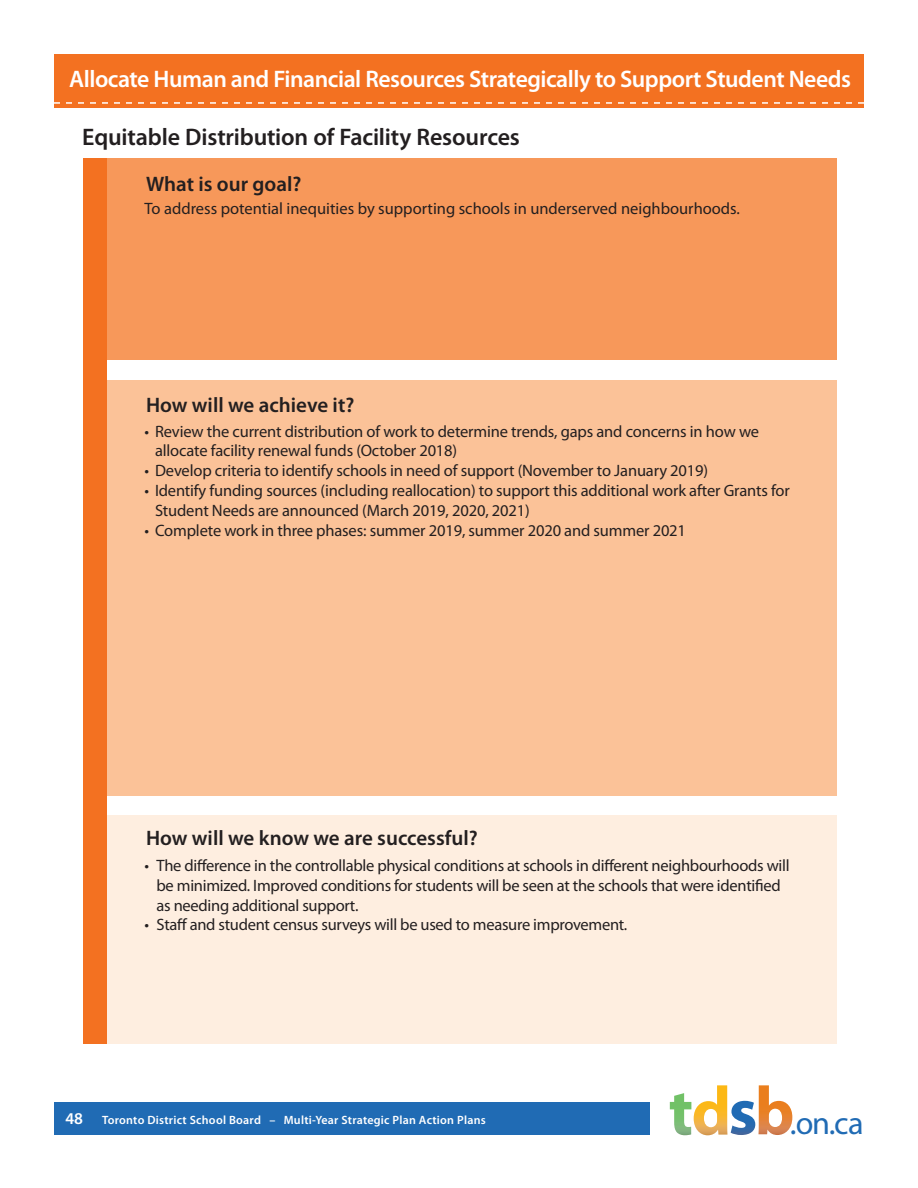
<style>
.page{position:relative;width:918px;height:1188px;background:#fff}
.page>*{position:absolute;margin:0;border:0;box-sizing:border-box;transform-origin:0 0}
.t1{font:32.25px "Myriad Pro";color:#206bb4}
.t2{font:600 24px "Myriad Pro";letter-spacing:-.02em;color:#fff}
.t3{font:600 24px "Myriad Pro";letter-spacing:-.01em;color:#231f20}
.t4{font:600 21px "Myriad Pro";color:#231f20}
.t5{font:16.5px/19.8px "Myriad Pro";letter-spacing:-.01em;color:#231f20}
.t6{font:600 12px "Myriad Pro";letter-spacing:.02em;color:#fff}
.s1{font-size:16.5px}
</style>
<div class="page">
<div style="left:86px;top:158px;width:751px;height:202px;background:#f7985a"></div>
<div style="left:86px;top:380px;width:751px;height:416px;background:#fbc298"></div>
<div style="left:86px;top:815px;width:751px;height:229px;background:#feeee0"></div>
<div style="left:54px;top:1102px;width:596px;height:33px;background:#206bb4"></div>
<div style="left:54px;top:54px;width:810px;height:54px;background:#f37121"></div>
<svg style="left:54px;top:102px;width:810px;height:2px"></svg>
<div style="left:83px;top:158px;width:24px;height:886px;background:#f37121"></div>
<img style="left:669px;top:1085px;width:124px;height:51px">
<h1 class="t2" style="left:69px;top:63px;width:783px">Allocate Human and Financial Resources Strategically to Support Student Needs</h1>
<h2 class="t3" style="left:82px;top:122px;width:439px">Equitable Distribution of Facility Resources</h2>
<h3 class="t4" style="left:146px;top:170px;width:157px">What is our goal?</h3>
<p class="t5" style="left:145px;top:199px;width:597px">To address potential inequities by supporting schools in underserved neighbourhoods.</p>
<h3 class="t4" style="left:146px;top:391px;width:210px">How will we achieve it?</h3>
<p class="t5" style="left:155px;top:421px;width:606px;text-indent:-10px">• Review the current distribution of work to determine trends, gaps and concerns in how we allocate facility renewal funds (October 2018)</p>
<p class="t5" style="left:145px;top:461px;width:565px">• Develop criteria to identify schools in need of support (November to January 2019)</p>
<p class="t5" style="left:155px;top:480px;width:636px;text-indent:-10px">• Identify funding sources (including reallocation) to support this additional work after Grants for<br>Student Needs are announced (March 2019, 2020, 2021)</p>
<p class="t5" style="left:145px;top:520px;width:543px">• Complete work in three phases: summer 2019, summer 2020 and summer 2021</p>
<h3 class="t4" style="left:146px;top:825px;width:333px">How will we know we are successful?</h3>
<p class="t5" style="left:157px;top:855px;width:635px;text-indent:-12px">• The difference in the controllable physical conditions at schools in different neighbourhoods will be minimized. Improved conditions for students will be seen at the schools that were identified as needing additional support.</p>
<p class="t5" style="left:145px;top:915px;width:484px">• Staff and student census surveys will be used to measure improvement.</p>
<p class="t6" style="left:66px;top:1112px;width:422px"><span class="s1">48</span> Toronto District School Board – Multi-Year Strategic Plan Action Plans</p>
<h1 class="t1" style="left:790px;top:1103px;width:75px">.on.ca</h1>
</div>
